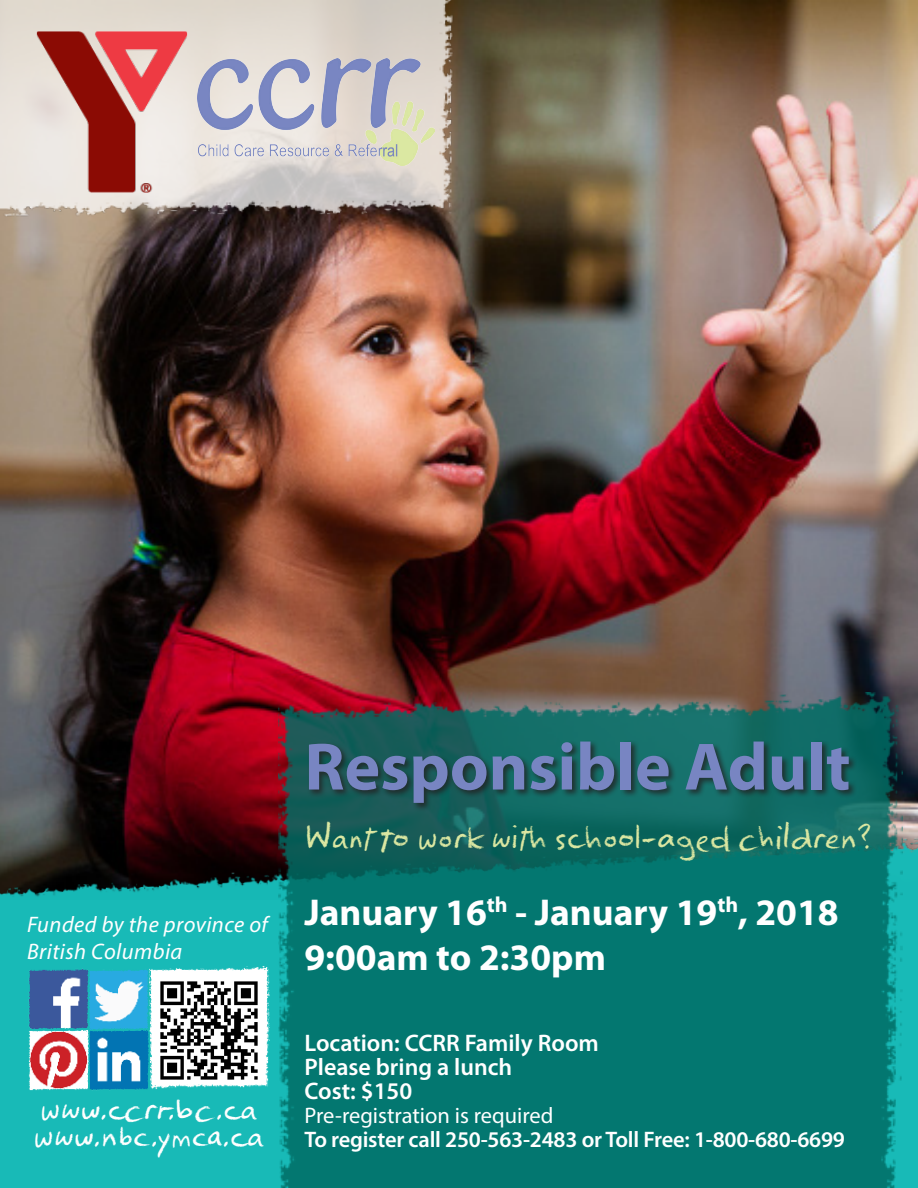
<style>
.page{position:relative;width:918px;height:1188px;background:#fff}
.page>*{position:absolute;margin:0;border:0;box-sizing:border-box;transform-origin:0 0}
.t1{font:700 67.5px "Myriad Pro";color:#7885c2}
.t2{font:45px "YMCA Script";color:#dbe7a2}
.t3{font:45px "YMCA Script";letter-spacing:.01em;color:#fff}
.t4{font:700 37.5px "Myriad Pro";color:#fff}
.t5{font:600 24px "Myriad Pro";color:#fff}
.t6{font:600 22.5px "Myriad Pro";letter-spacing:-.01em;color:#fff}
.t7{font:italic 22.5px/27px "Myriad Pro";letter-spacing:.02em;color:#fff}
.t8{font:22.5px "Myriad Pro";color:#fff}
</style>
<div class="page">
<img style="left:0;top:1px;width:918px;height:803px">
<img style="left:0;top:0;width:504px;height:264px">
<img style="left:0;top:804px;width:918px;height:384px">
<img style="left:278px;top:693px;width:625px;height:495px">
<img style="left:197px;top:58px;width:238px;height:108px">
<img style="left:27px;top:27px;width:170px;height:170px">
<div style="left:307px;top:740px;width:550px;height:71px;background:#231f20;opacity:.75"></div>
<img style="left:27px;top:966px;width:243px;height:125px">
<img style="left:157px;top:979px;width:103px;height:103px">
<p class="t7" style="left:27px;top:911px;width:242px">Funded by the province of<br>British Columbia</p>
<p class="t3" style="left:40px;top:1085px;width:217px">www.ccrr.bc.ca</p>
<p class="t3" style="left:33px;top:1112px;width:231px">www.nbc.ymca.ca</p>
<p class="t1" style="left:304px;top:729px;width:548px">Responsible Adult</p>
<p class="t2" style="left:304px;top:813px;width:568px">Want to work with school-aged children?</p>
<p class="t4" style="left:304px;top:891px;width:536px">January 16<sup>th</sup> - January 19<sup>th</sup>, 2018</p>
<p class="t4" style="left:304px;top:936px;width:303px">9:00am to 2:30pm</p>
<p class="t5" style="left:304px;top:1028px;width:296px">Location: CCRR Family Room</p>
<p class="t5" style="left:304px;top:1052px;width:209px">Please bring a lunch</p>
<p class="t5" style="left:304px;top:1076px;width:109px">Cost: $150</p>
<p class="t8" style="left:304px;top:1102px;width:251px">Pre-registration is required</p>
<p class="t6" style="left:304px;top:1125px;width:542px">To register call 250-563-2483 or Toll Free: 1-800-680-6699</p>
</div>
